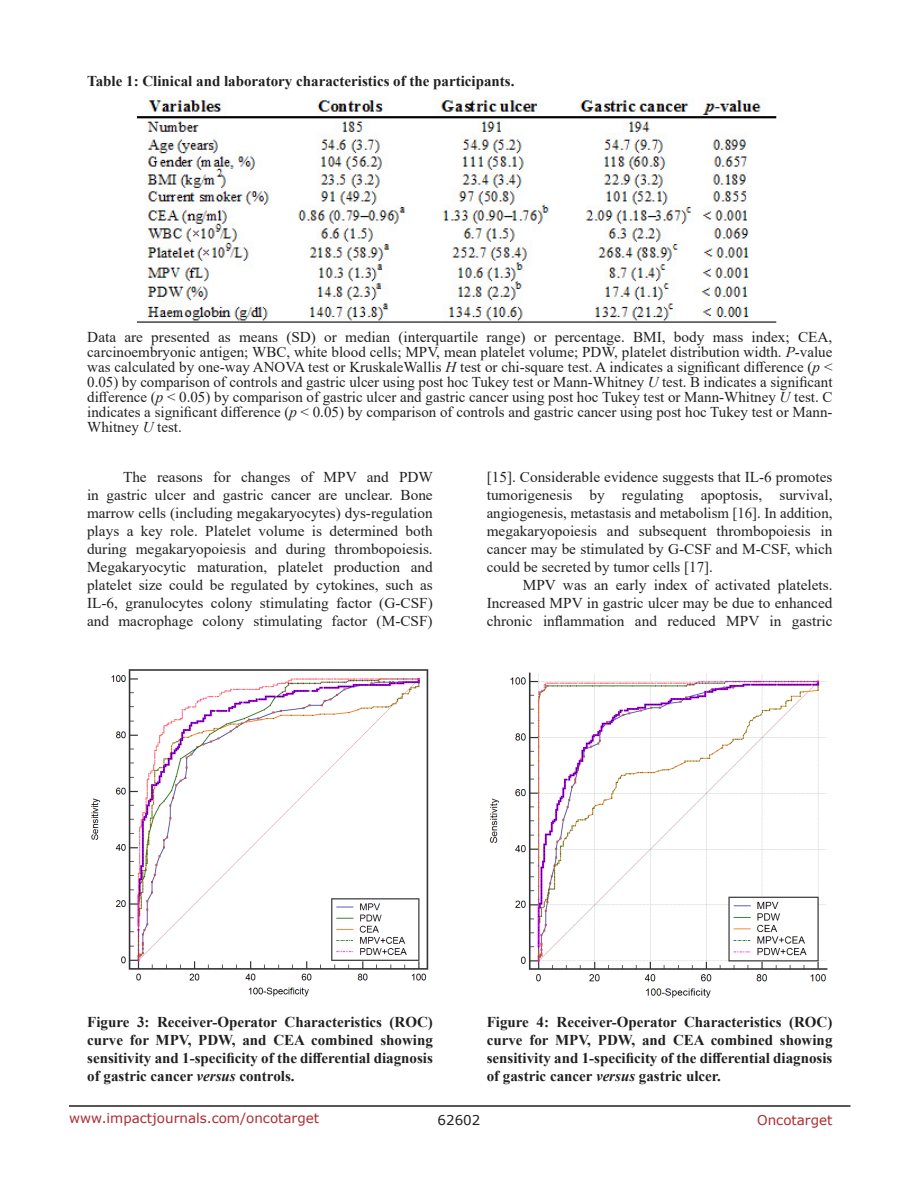
<style>
.page{position:relative;width:918px;height:1188px;background:#fff}
.page>*{position:absolute;margin:0;border:0;box-sizing:border-box;transform-origin:0 0}
.BodyText{font:15px/18px "Times New Roman";color:#221f22;text-align:justify}
.TableText{font:15px/15px "Times New Roman";color:#221f22;text-align:justify}
.FigureText{font:700 15px/18px "Times New Roman";color:#221f22;text-align:justify}
.TableHeading{font:700 15px "Times New Roman";color:#221f22}
.t1{font:13.5px "Verdana";color:#ac2b31}
.t2{font:13.5px "Verdana";color:#221f22}
.s1{font-style:italic}
</style>
<div class="page">
<hr style="left:69px;top:1105px;width:781px;height:2px;background:#231f20">
<img style="left:138px;top:97px;width:639px;height:226px">
<img style="left:91px;top:669px;width:338px;height:328px">
<img style="left:489px;top:672px;width:339px;height:326px">
<p class="TableHeading" style="left:87px;top:70px;width:429px">Table 1: Clinical and laboratory characteristics of the participants.</p>
<p class="TableText" style="left:87px;top:329px;width:747px">Data are presented as means (SD) or median (interquartile range) or percentage. BMI, body mass index; CEA, carcinoembryonic antigen; WBC, white blood cells; MPV, mean platelet volume; PDW, platelet distribution width. <span class="s1">P-</span>value was calculated by one-way ANOVA test or KruskaleWallis <span class="s1">H</span> test or chi-square test. A indicates a significant difference (<span class="s1">p</span> &lt; 0.05) by comparison of controls and gastric ulcer using post hoc Tukey test or Mann-Whitney <span class="s1">U</span> test. B indicates a significant difference (<span class="s1">p</span> &lt; 0.05) by comparison of gastric ulcer and gastric cancer using post hoc Tukey test or Mann-Whitney <span class="s1">U</span> test. C indicates a significant difference (<span class="s1">p</span> &lt; 0.05) by comparison of controls and gastric cancer using post hoc Tukey test or Mann-Whitney <span class="s1">U</span> test.</p>
<p class="BodyText" style="left:87px;top:468px;width:348px;text-indent:36px">The reasons for changes of MPV and PDW in gastric ulcer and gastric cancer are unclear. Bone marrow cells (including megakaryocytes) dys-regulation plays a key role. Platelet volume is determined both during megakaryopoiesis and during thrombopoiesis.<br>Megakaryocytic maturation, platelet production and platelet size could be regulated by cytokines, such as IL-6, granulocytes colony stimulating factor (G-CSF) and macrophage colony stimulating factor (M-CSF)</p>
<p class="BodyText" style="left:487px;top:468px;width:347px">[15]. Considerable evidence suggests that IL-6 promotes tumorigenesis by regulating apoptosis, survival, angiogenesis, metastasis and metabolism [16]. In addition, megakaryopoiesis and subsequent thrombopoiesis in cancer may be stimulated by G-CSF and M-CSF, which could be secreted by tumor cells [17].</p>
<p class="BodyText" style="left:487px;top:576px;width:347px;text-indent:36px">MPV was an early index of activated platelets.<br>Increased MPV in gastric ulcer may be due to enhanced chronic inflammation and reduced MPV in gastric</p>
<p class="FigureText" style="left:87px;top:1013px;width:347px">Figure 3: Receiver-Operator Characteristics (ROC) curve for MPV, PDW, and CEA combined showing sensitivity and 1-specificity of the differential diagnosis of gastric cancer <span class="s1">versus</span> controls.</p>
<p class="FigureText" style="left:487px;top:1013px;width:347px">Figure 4: Receiver-Operator Characteristics (ROC) curve for MPV, PDW, and CEA combined showing sensitivity and 1-specificity of the differential diagnosis of gastric cancer <span class="s1">versus</span> gastric ulcer.</p>
<p class="t1" style="left:69px;top:1109px;width:252px">www.impactjournals.com/oncotarget</p>
<p class="t2" style="left:438px;top:1111px;width:44px">62602</p>
<p class="t1" style="left:757px;top:1111px;width:77px">Oncotarget</p>
</div>
